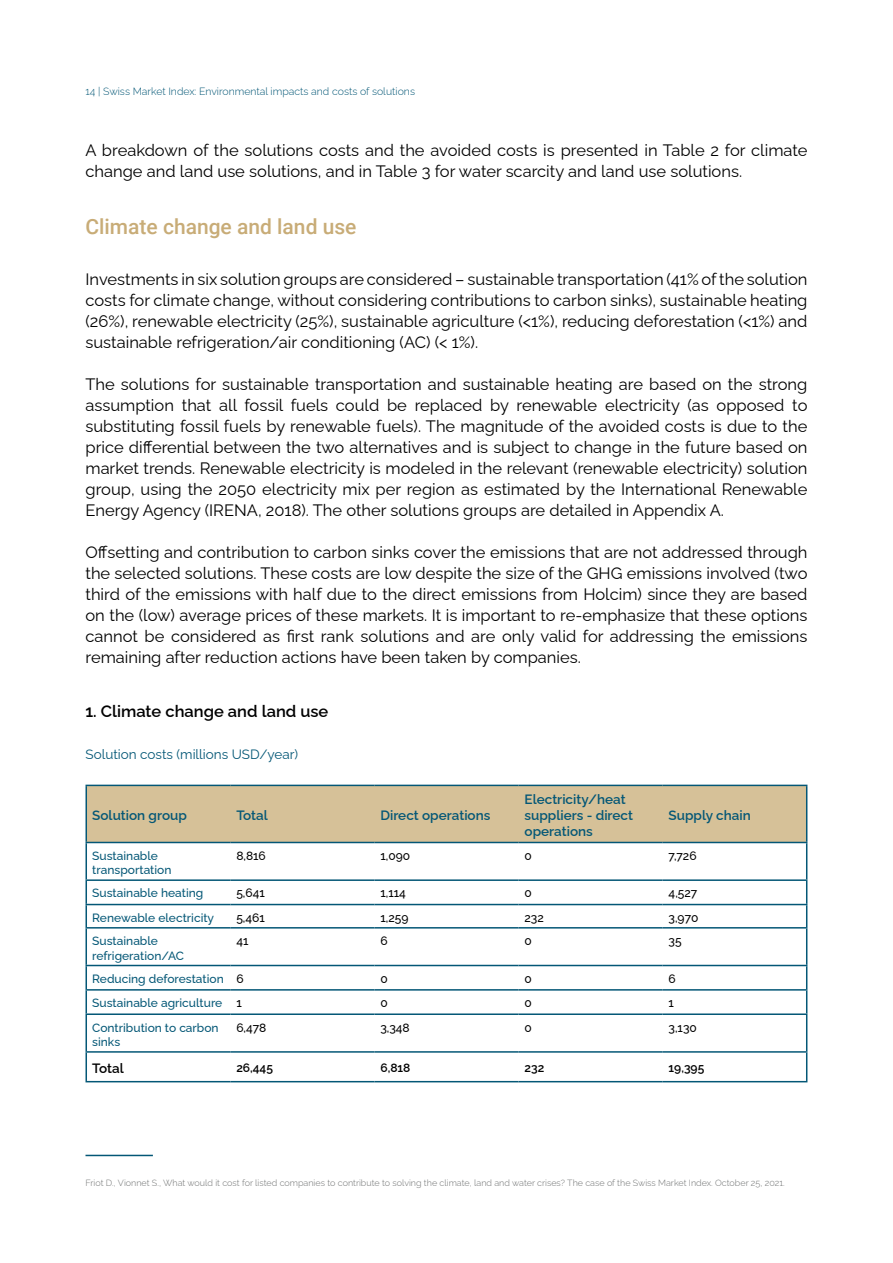
<style>
.page{position:relative;width:893px;height:1263px;background:#fff}
.page>*{position:absolute;margin:0;border:0;box-sizing:border-box;transform-origin:0 0}
.t1{font:500 21px "Roboto";color:#c8ac77}
.t2{font:100 16.5px/21px "Raleway";color:#000;text-align:justify}
.t3{font:600 16.5px "Raleway";color:#000}
.t4{font:600 13.5px/16.2px "Raleway";color:#045776}
.t5{font:100 13.5px "Raleway";color:#045776}
.t6{font:600 13.5px "Raleway";letter-spacing:-.005em;color:#000}
.t7{font:500 12px/14.4px "Raleway";color:#045776}
.t8{font:500 12px "Raleway";color:#000}
.t9{font:600 12px "Raleway";color:#000}
.t10{font:100 10.5px "Raleway";color:#045776}
.t11{font:100 9px "Raleway";color:#707272}
</style>
<div class="page">
<hr style="left:86px;top:1155px;width:67px;height:1px;background:#045776">
<div style="left:87px;top:786px;width:719px;height:56px;background:#d6c198"></div>
<svg style="left:86px;top:1053px;width:1px;height:28px"></svg>
<svg style="left:806px;top:1053px;width:1px;height:28px"></svg>
<hr style="left:86px;top:785px;width:144px;height:1px;background:#045776">
<hr style="left:86px;top:786px;width:1px;height:56px;background:#045776">
<hr style="left:230px;top:785px;width:144px;height:1px;background:#045776">
<hr style="left:374px;top:785px;width:144px;height:1px;background:#045776">
<hr style="left:518px;top:785px;width:145px;height:1px;background:#045776">
<hr style="left:663px;top:785px;width:144px;height:1px;background:#045776">
<hr style="left:806px;top:786px;width:1px;height:56px;background:#045776">
<hr style="left:86px;top:842px;width:144px;height:1px;background:#045776">
<hr style="left:230px;top:842px;width:144px;height:1px;background:#045776">
<hr style="left:374px;top:842px;width:144px;height:1px;background:#045776">
<hr style="left:518px;top:842px;width:145px;height:1px;background:#045776">
<hr style="left:663px;top:842px;width:144px;height:1px;background:#045776">
<hr style="left:86px;top:1081px;width:144px;height:1px;background:#045776">
<hr style="left:230px;top:1081px;width:144px;height:1px;background:#045776">
<hr style="left:374px;top:1081px;width:144px;height:1px;background:#045776">
<hr style="left:518px;top:1081px;width:145px;height:1px;background:#045776">
<hr style="left:663px;top:1081px;width:144px;height:1px;background:#045776">
<hr style="left:86px;top:879px;width:144px;height:2px;background:#045776">
<hr style="left:230px;top:879px;width:144px;height:2px;background:#045776">
<hr style="left:374px;top:879px;width:144px;height:2px;background:#045776">
<hr style="left:518px;top:879px;width:145px;height:2px;background:#045776">
<hr style="left:663px;top:879px;width:144px;height:2px;background:#045776">
<hr style="left:86px;top:904px;width:144px;height:1px;background:#045776">
<hr style="left:230px;top:904px;width:144px;height:1px;background:#045776">
<hr style="left:374px;top:904px;width:144px;height:1px;background:#045776">
<hr style="left:518px;top:904px;width:145px;height:1px;background:#045776">
<hr style="left:663px;top:904px;width:144px;height:1px;background:#045776">
<hr style="left:86px;top:927px;width:144px;height:1px;background:#045776">
<hr style="left:230px;top:927px;width:144px;height:1px;background:#045776">
<hr style="left:374px;top:927px;width:144px;height:1px;background:#045776">
<hr style="left:518px;top:927px;width:145px;height:1px;background:#045776">
<hr style="left:663px;top:927px;width:144px;height:1px;background:#045776">
<hr style="left:86px;top:965px;width:144px;height:1px;background:#045776">
<hr style="left:230px;top:965px;width:144px;height:1px;background:#045776">
<hr style="left:374px;top:965px;width:144px;height:1px;background:#045776">
<hr style="left:518px;top:965px;width:145px;height:1px;background:#045776">
<hr style="left:663px;top:965px;width:144px;height:1px;background:#045776">
<hr style="left:86px;top:989px;width:144px;height:1px;background:#045776">
<hr style="left:230px;top:989px;width:144px;height:1px;background:#045776">
<hr style="left:374px;top:989px;width:144px;height:1px;background:#045776">
<hr style="left:518px;top:989px;width:145px;height:1px;background:#045776">
<hr style="left:663px;top:989px;width:144px;height:1px;background:#045776">
<hr style="left:86px;top:1013px;width:144px;height:2px;background:#045776">
<hr style="left:230px;top:1013px;width:144px;height:2px;background:#045776">
<hr style="left:374px;top:1013px;width:144px;height:2px;background:#045776">
<hr style="left:518px;top:1013px;width:145px;height:2px;background:#045776">
<hr style="left:663px;top:1013px;width:144px;height:2px;background:#045776">
<hr style="left:86px;top:1051px;width:144px;height:2px;background:#045776">
<hr style="left:230px;top:1051px;width:144px;height:2px;background:#045776">
<hr style="left:374px;top:1051px;width:144px;height:2px;background:#045776">
<hr style="left:518px;top:1051px;width:145px;height:2px;background:#045776">
<hr style="left:663px;top:1051px;width:144px;height:2px;background:#045776">
<hr style="left:86px;top:843px;width:1px;height:36px;background:#045776">
<hr style="left:806px;top:843px;width:1px;height:36px;background:#045776">
<svg style="left:86px;top:881px;width:1px;height:46px"></svg>
<svg style="left:806px;top:881px;width:1px;height:46px"></svg>
<hr style="left:86px;top:928px;width:1px;height:37px;background:#045776">
<hr style="left:806px;top:928px;width:1px;height:37px;background:#045776">
<svg style="left:86px;top:966px;width:1px;height:47px"></svg>
<svg style="left:806px;top:966px;width:1px;height:47px"></svg>
<hr style="left:86px;top:1015px;width:1px;height:36px;background:#045776">
<hr style="left:806px;top:1015px;width:1px;height:36px;background:#045776">
<p class="t10" style="left:86px;top:83px;width:331px">14 | Swiss Market Index: Environmental impacts and costs of solutions</p>
<p class="t2" style="left:86px;top:138px;width:723px">A breakdown of the solutions costs and the avoided costs is presented in Table 2 for climate change and land use solutions, and in Table 3 for water scarcity and land use solutions.</p>
<p class="t1" style="left:86px;top:211px;width:273px">Climate change and land use</p>
<p class="t2" style="left:86px;top:267px;width:723px">Investments in six solution groups are considered – sustainable transportation (41% of the solution costs for climate change, without considering contributions to carbon sinks), sustainable heating (26%), renewable electricity (25%), sustainable agriculture (&lt;1%), reducing deforestation (&lt;1%) and sustainable refrigeration/air conditioning (AC) (&lt; 1%).</p>
<p class="t2" style="left:86px;top:372px;width:723px">The solutions for sustainable transportation and sustainable heating are based on the strong assumption that all fossil fuels could be replaced by renewable electricity (as opposed to substituting fossil fuels by renewable fuels). The magnitude of the avoided costs is due to the price differential between the two alternatives and is subject to change in the future based on market trends. Renewable electricity is modeled in the relevant (renewable electricity) solution group, using the 2050 electricity mix per region as estimated by the International Renewable Energy Agency (IRENA, 2018). The other solutions groups are detailed in Appendix A.</p>
<p class="t2" style="left:86px;top:540px;width:723px">Offsetting and contribution to carbon sinks cover the emissions that are not addressed through the selected solutions. These costs are low despite the size of the GHG emissions involved (two third of the emissions with half due to the direct emissions from Holcim) since they are based on the (low) average prices of these markets. It is important to re-emphasize that these options cannot be considered as first rank solutions and are only valid for addressing the emissions remaining after reduction actions have been taken by companies.</p>
<p class="t3" style="left:86px;top:698px;width:244px">1. Climate change and land use</p>
<p class="t5" style="left:86px;top:743px;width:214px">Solution costs (millions USD/year)</p>
<p class="t4" style="left:92px;top:806px;width:96px">Solution group</p>
<p class="t4" style="left:236px;top:806px;width:33px">Total</p>
<p class="t4" style="left:380px;top:806px;width:111px">Direct operations</p>
<p class="t4" style="left:524px;top:790px;width:110px">Electricity/heat suppliers - direct operations</p>
<p class="t4" style="left:669px;top:806px;width:84px">Supply chain</p>
<p class="t7" style="left:92px;top:847px;width:67px">Sustainable</p>
<p class="t7" style="left:92px;top:861px;width:81px">transportation</p>
<p class="t8" style="left:236px;top:846px;width:31px">8,816</p>
<p class="t8" style="left:380px;top:846px;width:31px">1,090</p>
<p class="t8" style="left:524px;top:846px;width:9px">0</p>
<p class="t8" style="left:669px;top:846px;width:30px">7,726</p>
<p class="t7" style="left:92px;top:885px;width:113px">Sustainable heating</p>
<p class="t8" style="left:236px;top:884px;width:30px">5,641</p>
<p class="t8" style="left:380px;top:884px;width:27px">1,114</p>
<p class="t8" style="left:524px;top:884px;width:9px">0</p>
<p class="t8" style="left:669px;top:884px;width:30px">4,527</p>
<p class="t7" style="left:92px;top:909px;width:123px">Renewable electricity</p>
<p class="t8" style="left:236px;top:908px;width:30px">5,461</p>
<p class="t8" style="left:380px;top:908px;width:29px">1,259</p>
<p class="t8" style="left:524px;top:908px;width:21px">232</p>
<p class="t8" style="left:669px;top:908px;width:31px">3,970</p>
<p class="t7" style="left:92px;top:932px;width:67px">Sustainable</p>
<p class="t7" style="left:92px;top:947px;width:93px">refrigeration/AC</p>
<p class="t8" style="left:236px;top:931px;width:14px">41</p>
<p class="t8" style="left:380px;top:931px;width:9px">6</p>
<p class="t8" style="left:524px;top:931px;width:9px">0</p>
<p class="t8" style="left:669px;top:931px;width:15px">35</p>
<p class="t7" style="left:92px;top:970px;width:133px">Reducing deforestation</p>
<p class="t8" style="left:236px;top:969px;width:9px">6</p>
<p class="t8" style="left:380px;top:969px;width:9px">0</p>
<p class="t8" style="left:524px;top:969px;width:9px">0</p>
<p class="t8" style="left:669px;top:969px;width:9px">6</p>
<p class="t7" style="left:92px;top:994px;width:132px">Sustainable agriculture</p>
<p class="t8" style="left:236px;top:993px;width:7px">1</p>
<p class="t8" style="left:380px;top:993px;width:9px">0</p>
<p class="t8" style="left:524px;top:993px;width:9px">0</p>
<p class="t8" style="left:669px;top:993px;width:7px">1</p>
<p class="t7" style="left:92px;top:1019px;width:128px">Contribution to carbon sinks</p>
<p class="t8" style="left:236px;top:1018px;width:32px">6,478</p>
<p class="t8" style="left:380px;top:1018px;width:31px">3,348</p>
<p class="t8" style="left:524px;top:1018px;width:9px">0</p>
<p class="t8" style="left:669px;top:1018px;width:30px">3,130</p>
<p class="t6" style="left:92px;top:1057px;width:33px">Total</p>
<p class="t9" style="left:236px;top:1058px;width:38px">26,445</p>
<p class="t9" style="left:380px;top:1058px;width:32px">6,818</p>
<p class="t9" style="left:524px;top:1058px;width:21px">232</p>
<p class="t9" style="left:669px;top:1058px;width:37px">19,395</p>
<p class="t11" style="left:86px;top:1175px;width:701px">Friot D., Vionnet S., What would it cost for listed companies to contribute to solving the climate, land and water crises? The case of the Swiss Market Index. October 25, 2021.</p>
</div>
